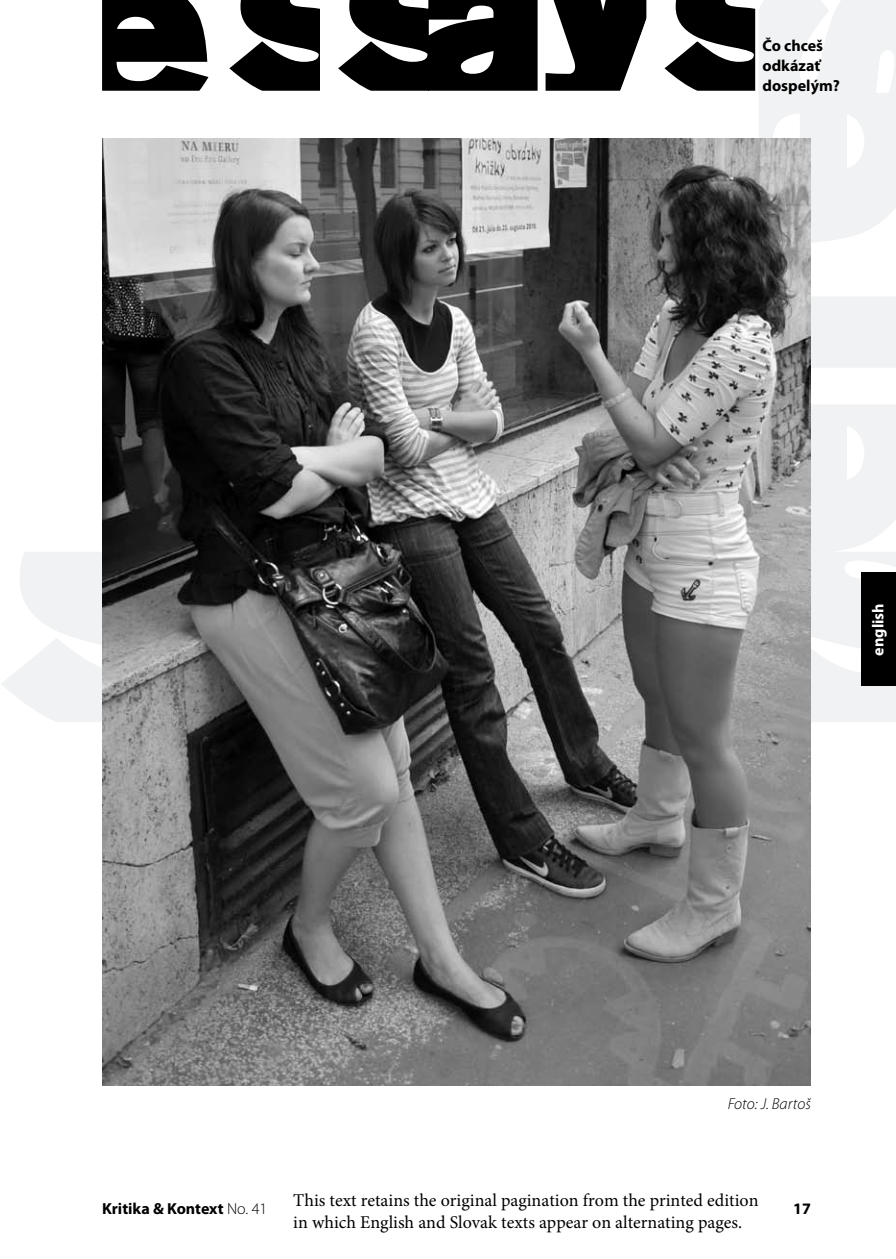
<style>
.page{position:relative;width:896px;height:1259px;background:#fff}
.page>*{position:absolute;margin:0;border:0;box-sizing:border-box;transform-origin:0 0}
.t1{font:18px/21.6px "Minion Pro";color:#000}
.t2{font:700 16px/20px "Myriad Pro";color:#000}
.t3{font:italic 300 16px "Myriad Pro";color:#000}
.t4{font:700 16px "Myriad Pro";color:#fff}
.s1{font-weight:300}
</style>
<div class="page">
<svg style="left:1px;top:552px;width:895px;height:170px;fill:#f1f2f3"></svg>
<svg style="left:758px;top:0;width:138px;height:557px;fill:#f1f2f3"></svg>
<svg style="left:102px;top:0;width:653px;height:91px;fill:#000"></svg>
<div style="left:862px;top:573px;width:34px;height:113px;background:#000"></div>
<svg style="left:619px;top:15px;width:30px;height:76px"></svg>
<img style="left:102px;top:139px;width:709px;height:946px">
<p class="t2" style="left:762px;top:35px;width:79px">Čo chceš odkázať dospelým?</p>
<p class="t4" style="left:867px;top:655px;width:54px;rotate:-90deg">english</p>
<p class="t3" style="left:728px;top:1095px;width:85px">Foto: J. Bartoš</p>
<p class="t1" style="left:293px;top:1189px;width:467px">This text retains the original pagination from the printed edition in which English and Slovak texts appear on alternating pages.</p>
<p class="t2" style="left:102px;top:1197px;width:167px">Kritika &amp; Kontext <span class="s1">No. 41</span></p>
<p class="t2" style="left:793px;top:1197px;width:19px">17</p>
</div>
